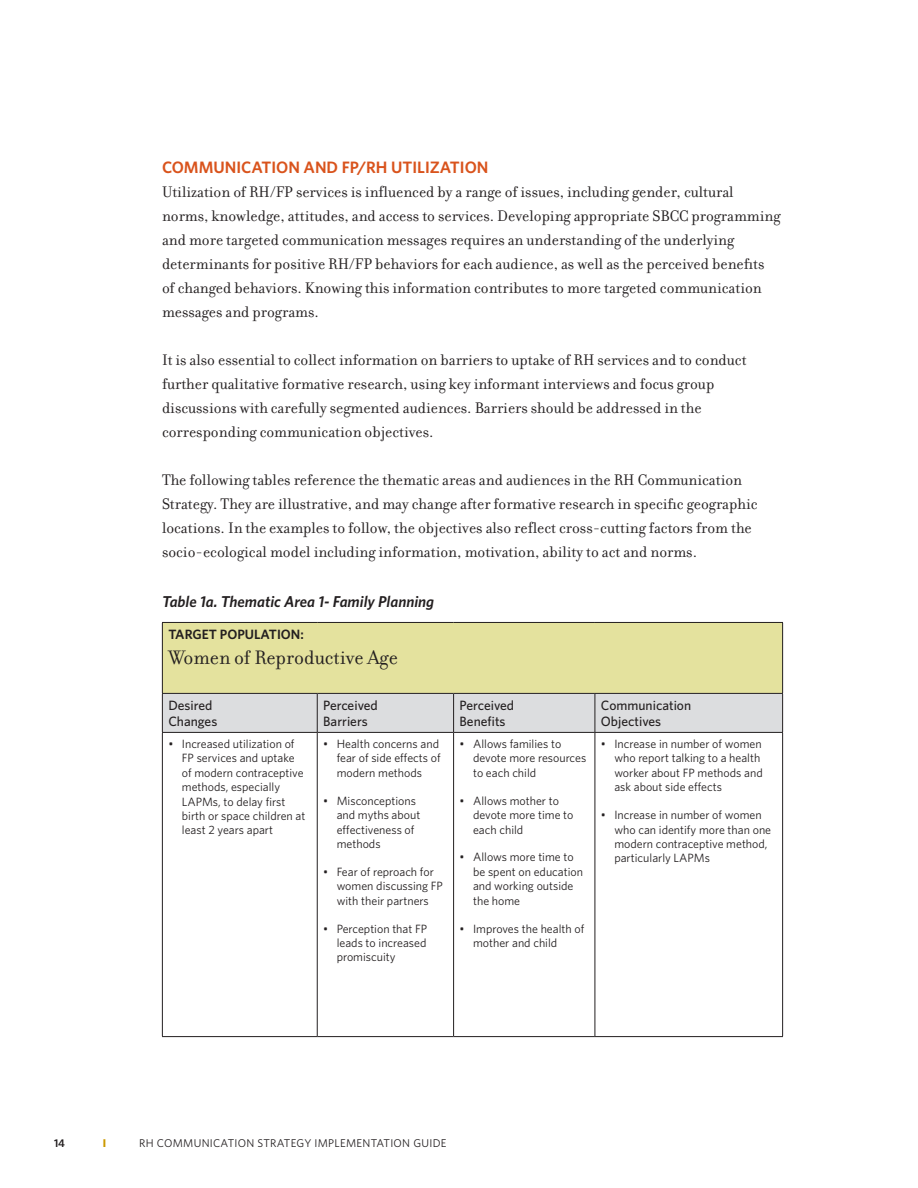
<style>
.page{position:relative;width:918px;height:1188px;background:#fff}
.page>*{position:absolute;margin:0;border:0;box-sizing:border-box;transform-origin:0 0}
.t1{font:21px "Filosofia";color:#231f20}
.t2{font:16.5px/24px "Filosofia";color:#231f20}
.Kenya_Subhead{font:600 16.5px "Whitney";color:#d9531c}
.Kenya_Second_Level_S{font:italic 600 15.75px "Whitney";color:#231f20}
.t3{font:500 13.5px/16.2px "Whitney";color:#231f20}
.t4{font:600 13.5px "Whitney";color:#231f20}
.Table_Bullets{font:12px/14.4px "Whitney";color:#231f20}
.t5{font:11.25px "Whitney";letter-spacing:.025em;color:#231f20}
.t6{font:600 11.25px "Whitney";color:#231f20}
.t7{font:700 11.25px "Whitney";color:#c90}
</style>
<div class="page">
<div style="left:162px;top:622px;width:621px;height:71px;background:#e4e29e"></div>
<div style="left:163px;top:694px;width:619px;height:38px;background:#dcdddf"></div>
<hr style="left:162px;top:733px;width:1px;height:303px;background:#231f20">
<hr style="left:317px;top:733px;width:1px;height:303px;background:#231f20">
<hr style="left:453px;top:733px;width:1px;height:303px;background:#231f20">
<hr style="left:595px;top:733px;width:1px;height:303px;background:#231f20">
<hr style="left:782px;top:733px;width:1px;height:303px;background:#231f20">
<hr style="left:162px;top:1036px;width:155px;height:1px;background:#231f20">
<hr style="left:317px;top:1036px;width:137px;height:1px;background:#231f20">
<hr style="left:454px;top:1036px;width:141px;height:1px;background:#231f20">
<hr style="left:595px;top:1036px;width:188px;height:1px;background:#231f20">
<hr style="left:162px;top:622px;width:155px;height:1px;background:#231f20">
<hr style="left:162px;top:623px;width:1px;height:70px;background:#231f20">
<hr style="left:317px;top:622px;width:137px;height:1px;background:#231f20">
<hr style="left:454px;top:622px;width:141px;height:1px;background:#231f20">
<hr style="left:595px;top:622px;width:188px;height:1px;background:#231f20">
<hr style="left:782px;top:623px;width:1px;height:70px;background:#231f20">
<hr style="left:162px;top:693px;width:155px;height:1px;background:#231f20">
<hr style="left:162px;top:694px;width:1px;height:38px;background:#231f20">
<hr style="left:317px;top:693px;width:137px;height:1px;background:#231f20">
<hr style="left:317px;top:694px;width:1px;height:38px;background:#231f20">
<hr style="left:454px;top:693px;width:141px;height:1px;background:#231f20">
<hr style="left:453px;top:694px;width:1px;height:38px;background:#231f20">
<hr style="left:595px;top:693px;width:188px;height:1px;background:#231f20">
<hr style="left:595px;top:694px;width:1px;height:38px;background:#231f20">
<hr style="left:782px;top:694px;width:1px;height:38px;background:#231f20">
<hr style="left:162px;top:732px;width:155px;height:1px;background:#231f20">
<hr style="left:317px;top:732px;width:137px;height:1px;background:#231f20">
<hr style="left:454px;top:732px;width:141px;height:1px;background:#231f20">
<hr style="left:595px;top:732px;width:188px;height:1px;background:#231f20">
<p class="Kenya_Subhead" style="left:162px;top:156px;width:328px">COMMUNICATION AND FP/RH UTILIZATION</p>
<p class="t2" style="left:162px;top:180px;width:620px">Utilization of RH/FP services is influenced by a range of issues, including gender, cultural norms, knowledge, attitudes, and access to services. Developing appropriate SBCC programming and more targeted communication messages requires an understanding of the underlying determinants for positive RH/FP behaviors for each audience, as well as the perceived benefits of changed behaviors. Knowing this information contributes to more targeted communication messages and programs.</p>
<p class="t2" style="left:162px;top:348px;width:586px">It is also essential to collect information on barriers to uptake of RH services and to conduct further qualitative formative research, using key informant interviews and focus group discussions with carefully segmented audiences. Barriers should be addressed in the corresponding communication objectives.</p>
<p class="t2" style="left:162px;top:468px;width:597px">The following tables reference the thematic areas and audiences in the RH Communication Strategy. They are illustrative, and may change after formative research in specific geographic locations. In the examples to follow, the objectives also reflect cross-cutting factors from the socio-ecological model including information, motivation, ability to act and norms.</p>
<p class="Kenya_Second_Level_S" style="left:162px;top:591px;width:274px">Table 1a. Thematic Area 1- Family Planning</p>
<p class="t4" style="left:168px;top:626px;width:137px">TARGET POPULATION:</p>
<p class="t1" style="left:168px;top:646px;width:231px">Women of Reproductive Age</p>
<p class="t3" style="left:168px;top:697px;width:46px">Desired</p>
<p class="t3" style="left:168px;top:713px;width:50px">Changes</p>
<p class="t3" style="left:323px;top:697px;width:56px">Perceived</p>
<p class="t3" style="left:323px;top:713px;width:46px">Barriers</p>
<p class="t3" style="left:460px;top:697px;width:56px">Perceived</p>
<p class="t3" style="left:460px;top:713px;width:47px">Benefits</p>
<p class="t3" style="left:601px;top:697px;width:92px">Communication<br>Objectives</p>
<p class="Table_Bullets" style="left:182px;top:736px;width:125px;text-indent:-14px">• Increased utilization of<br>FP services and uptake of modern contraceptive methods, especially<br>LAPMs, to delay first birth or space children at least 2 years apart</p>
<p class="Table_Bullets" style="left:337px;top:736px;width:105px;text-indent:-14px">• Health concerns and fear of side effects of modern methods</p>
<p class="Table_Bullets" style="left:337px;top:793px;width:85px;text-indent:-14px">• Misconceptions and myths about effectiveness of methods</p>
<p class="Table_Bullets" style="left:337px;top:864px;width:108px;text-indent:-14px">• Fear of reproach for women discussing FP with their partners</p>
<p class="Table_Bullets" style="left:337px;top:921px;width:92px;text-align:justify;text-indent:-14px">• Perception that FP leads to increased promiscuity</p>
<p class="Table_Bullets" style="left:473px;top:736px;width:115px;text-indent:-14px">• Allows families to devote more resources to each child</p>
<p class="Table_Bullets" style="left:473px;top:793px;width:102px;text-indent:-14px">• Allows mother to devote more time to each child</p>
<p class="Table_Bullets" style="left:473px;top:850px;width:112px;text-indent:-14px">• Allows more time to be spent on education and working outside the home</p>
<p class="Table_Bullets" style="left:473px;top:921px;width:113px;text-indent:-14px">• Improves the health of mother and child</p>
<p class="Table_Bullets" style="left:614px;top:736px;width:150px;text-indent:-14px">• Increase in number of women who report talking to a health worker about FP methods and ask about side effects</p>
<p class="Table_Bullets" style="left:614px;top:807px;width:158px;text-indent:-14px">• Increase in number of women who can identify more than one modern contraceptive method, particularly LAPMs</p>
<p class="t6" style="left:54px;top:1136px;width:13px">14</p>
<p class="t7" style="left:103px;top:1136px;width:5px">I</p>
<p class="t5" style="left:139px;top:1136px;width:309px">RH COMMUNICATION STRATEGY IMPLEMENTATION GUIDE</p>
</div>
